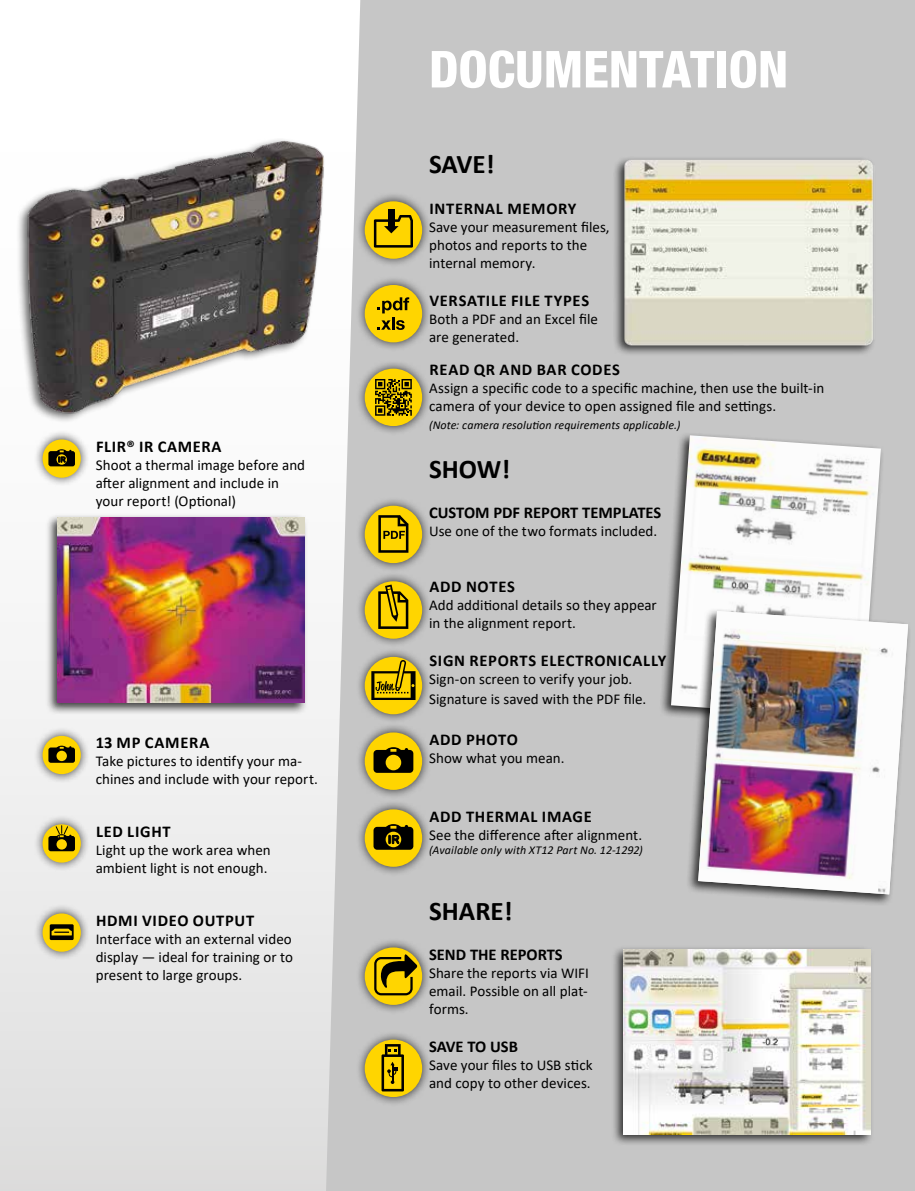
<style>
.page{position:relative;width:915px;height:1191px;background:#fff}
.page>*{position:absolute;margin:0;border:0;box-sizing:border-box;transform-origin:0 0}
.t1{font:800 condensed 51px "Helvetica Neue LTW1 G";color:#fff}
.t2{font:700 27px "Calibri";color:#000}
.t3{font:700 16.5px "Calibri";letter-spacing:.04em;color:#000}
.t4{font:700 16.5px "Calibri";color:#000}
.t5{font:700 16.5px "Calibri";letter-spacing:-.005em;color:#000}
.t6{font:15px/18px "Calibri";color:#000}
.t7{font:italic 12px "Calibri";letter-spacing:.01em;color:#000}
</style>
<div class="page">
<div style="left:0;top:0;width:914px;height:1191px;background:linear-gradient(to bottom,#fff,#e2e2e2)"></div>
<div style="left:326px;top:0;width:588px;height:1191px;background:#c6c6c6"></div>
<div style="left:610px;top:945px;width:263px;height:201px;background:#000;opacity:.75"></div>
<img style="left:623px;top:949px;width:247px;height:185px">
<div style="left:355px;top:496px;width:76px;height:76px;background:#000;opacity:.75"></div>
<div style="left:364px;top:506px;width:58px;height:57px;background:#ffd500;border-radius:50%"></div>
<svg style="left:378px;top:515px;width:30px;height:38px"></svg>
<div style="left:355px;top:1030px;width:76px;height:76px;background:#000;opacity:.75"></div>
<div style="left:364px;top:1039px;width:58px;height:58px;background:#ffd500;border-radius:50%"></div>
<svg style="left:381px;top:1044px;width:23px;height:47px"></svg>
<div style="left:355px;top:938px;width:76px;height:76px;background:#000;opacity:.75"></div>
<svg style="left:364px;top:947px;width:58px;height:58px"></svg>
<svg style="left:374px;top:952px;width:43px;height:43px;background:#9c8202"></svg>
<div style="left:355px;top:723px;width:76px;height:76px;background:#000;opacity:.75"></div>
<div style="left:364px;top:732px;width:58px;height:58px;background:#ffd500;border-radius:50%"></div>
<div style="left:373px;top:750px;width:40px;height:23px;background:#000;border-radius:4px"></div>
<div style="left:385px;top:747px;width:17px;height:11px;background:#000;border-radius:50%"></div>
<div style="left:385px;top:754px;width:16px;height:16px;background:#ffd500;border-radius:50%"></div>
<svg style="left:390px;top:749px;width:6px;height:2px"></svg>
<div style="left:355px;top:800px;width:76px;height:76px;background:#000;opacity:.75"></div>
<div style="left:364px;top:809px;width:58px;height:57px;background:#ffd500;border-radius:50%"></div>
<div style="left:373px;top:827px;width:40px;height:22px;background:#000;border-radius:4px"></div>
<svg style="left:385px;top:824px;width:17px;height:11px"></svg>
<svg style="left:385px;top:831px;width:16px;height:16px"></svg>
<svg style="left:390px;top:826px;width:6px;height:2px"></svg>
<svg style="left:387px;top:834px;width:12px;height:10px"></svg>
<div style="left:355px;top:572px;width:76px;height:76px;background:#000;opacity:.75"></div>
<div style="left:364px;top:581px;width:58px;height:57px;background:#ffd500;border-radius:50%"></div>
<svg style="left:378px;top:584px;width:30px;height:45px"></svg>
<div style="left:611px;top:156px;width:265px;height:201px;background:#000;opacity:.75"></div>
<img style="left:623px;top:158px;width:251px;height:188px">
<div style="left:355px;top:192px;width:76px;height:76px;background:#000;opacity:.75"></div>
<div style="left:364px;top:201px;width:58px;height:58px;background:#ffd500;border-radius:50%"></div>
<div style="left:388px;top:210px;width:6px;height:17px;background:#000"></div>
<svg style="left:374px;top:215px;width:39px;height:33px"></svg>
<div style="left:355px;top:276px;width:76px;height:76px;background:#000;opacity:.75"></div>
<div style="left:364px;top:285px;width:58px;height:57px;background:#ffd500;border-radius:50%"></div>
<svg style="left:377px;top:297px;width:32px;height:33px"></svg>
<div style="left:33px;top:726px;width:57px;height:57px;background:#000;opacity:.75"></div>
<div style="left:43px;top:736px;width:38px;height:38px;background:#ffd500;border-radius:50%"></div>
<div style="left:48px;top:747px;width:27px;height:16px;background:#000;border-radius:2px"></div>
<svg style="left:56px;top:745px;width:11px;height:8px"></svg>
<div style="left:56px;top:750px;width:11px;height:11px;background:#ffd500;border-radius:50%"></div>
<svg style="left:60px;top:746px;width:11px;height:2px"></svg>
<div style="left:33px;top:430px;width:57px;height:57px;background:#000;opacity:.75"></div>
<div style="left:43px;top:439px;width:38px;height:39px;background:#ffd500;border-radius:50%"></div>
<div style="left:48px;top:451px;width:27px;height:15px;background:#000;border-radius:2px"></div>
<svg style="left:56px;top:454px;width:11px;height:11px"></svg>
<svg style="left:58px;top:450px;width:13px;height:13px"></svg>
<div style="left:33px;top:815px;width:57px;height:56px;background:#000;opacity:.75"></div>
<div style="left:43px;top:824px;width:38px;height:38px;background:#ffd500;border-radius:50%"></div>
<div style="left:48px;top:836px;width:27px;height:15px;background:#000;border-radius:2px"></div>
<div style="left:56px;top:839px;width:11px;height:10px;background:#ffd500;border-radius:50%"></div>
<svg style="left:55px;top:825px;width:16px;height:13px"></svg>
<div style="left:33px;top:904px;width:57px;height:57px;background:#000;opacity:.75"></div>
<div style="left:43px;top:913px;width:38px;height:38px;background:#ffd500;border-radius:50%"></div>
<div style="left:50px;top:924px;width:24px;height:16px;background:#000"></div>
<svg style="left:52px;top:928px;width:20px;height:7px"></svg>
<div style="left:45px;top:513px;width:263px;height:202px;background:#000;opacity:.75"></div>
<img style="left:57px;top:517px;width:247px;height:185px">
<div style="left:355px;top:359px;width:76px;height:76px;background:#000;opacity:.75"></div>
<div style="left:364px;top:369px;width:58px;height:57px;background:#ffd500;border-radius:50%"></div>
<svg style="left:375px;top:379px;width:36px;height:37px"></svg>
<div style="left:658px;top:432px;width:226px;height:298px;background:#000;opacity:.75"></div>
<img style="left:670px;top:435px;width:210px;height:283px">
<div style="left:686px;top:607px;width:225px;height:299px;background:#000;opacity:.75"></div>
<img style="left:698px;top:611px;width:209px;height:283px">
<div style="left:355px;top:647px;width:76px;height:76px;background:#000;opacity:.75"></div>
<div style="left:364px;top:657px;width:58px;height:57px;background:#ffd500;border-radius:50%"></div>
<svg style="left:371px;top:659px;width:44px;height:41px"></svg>
<div style="left:15px;top:138px;width:311px;height:285px;background:#000;opacity:.6"></div>
<img style="left:21px;top:141px;width:308px;height:281px">
<p class="t3" style="left:96px;top:435px;width:127px">FLIR® IR CAMERA</p>
<p class="t6" style="left:96px;top:455px;width:211px">Shoot a thermal image before and after alignment and include in your report! (Optional)</p>
<p class="t3" style="left:96px;top:731px;width:115px">13 MP CAMERA</p>
<p class="t6" style="left:96px;top:752px;width:223px">Take pictures to identify your ma&shy;chines and include with your report.</p>
<p class="t3" style="left:96px;top:819px;width:76px">LED LIGHT</p>
<p class="t6" style="left:96px;top:840px;width:176px">Light up the work area when ambient light is not enough.</p>
<p class="t3" style="left:96px;top:908px;width:160px">HDMI VIDEO OUTPUT</p>
<p class="t6" style="left:96px;top:929px;width:199px;text-align:justify">Interface with an external video display — ideal for training or to present to large groups.</p>
<h1 class="t1" style="left:429px;top:38px;width:360px">DOCUMENTATION</h1>
<h2 class="t2" style="left:429px;top:145px;width:67px">SAVE!</h2>
<p class="t3" style="left:429px;top:196px;width:148px">INTERNAL MEMORY</p>
<p class="t6" style="left:429px;top:217px;width:182px">Save your measurement files, photos and reports to the internal memory.</p>
<p class="t3" style="left:429px;top:288px;width:161px">VERSATILE FILE TYPES</p>
<p class="t6" style="left:429px;top:309px;width:170px">Both a PDF and an Excel file are generated.</p>
<p class="t3" style="left:429px;top:357px;width:192px">READ QR AND BAR CODES</p>
<p class="t6" style="left:429px;top:378px;width:396px">Assign a specific code to a specific machine, then use the built-in camera of your device to open assigned file and settings.</p>
<p class="t7" style="left:429px;top:416px;width:253px">(Note: camera resolution requirements applicable.)</p>
<h2 class="t2" style="left:429px;top:450px;width:82px">SHOW!</h2>
<p class="t4" style="left:429px;top:501px;width:233px">CUSTOM PDF REPORT TEMPLATES</p>
<p class="t6" style="left:429px;top:522px;width:229px">Use one of the two formats included.</p>
<p class="t3" style="left:429px;top:575px;width:87px">ADD NOTES</p>
<p class="t6" style="left:429px;top:595px;width:229px">Add additional details so they appear in the alignment report.</p>
<p class="t3" style="left:429px;top:648px;width:238px">SIGN REPORTS ELECTRONICALLY</p>
<p class="t6" style="left:429px;top:668px;width:219px;line-height:19.8px">Sign-on screen to verify your job.<br>Signature is saved with the PDF file.</p>
<p class="t3" style="left:429px;top:727px;width:90px">ADD PHOTO</p>
<p class="t6" style="left:429px;top:748px;width:137px">Show what you mean.</p>
<p class="t3" style="left:429px;top:804px;width:164px">ADD THERMAL IMAGE</p>
<p class="t6" style="left:429px;top:825px;width:214px">See the difference after alignment.</p>
<p class="t7" style="left:429px;top:842px;width:215px">(Available only with XT12 Part No. 12-1292)</p>
<h2 class="t2" style="left:429px;top:891px;width:85px">SHARE!</h2>
<p class="t4" style="left:429px;top:942px;width:135px">SEND THE REPORTS</p>
<p class="t6" style="left:429px;top:963px;width:161px;text-align:justify">Share the reports via WIFI email. Possible on all plat&shy;forms.</p>
<p class="t5" style="left:429px;top:1034px;width:90px">SAVE TO USB</p>
<p class="t6" style="left:429px;top:1055px;width:165px">Save your files to USB stick and copy to other devices.</p>
</div>
